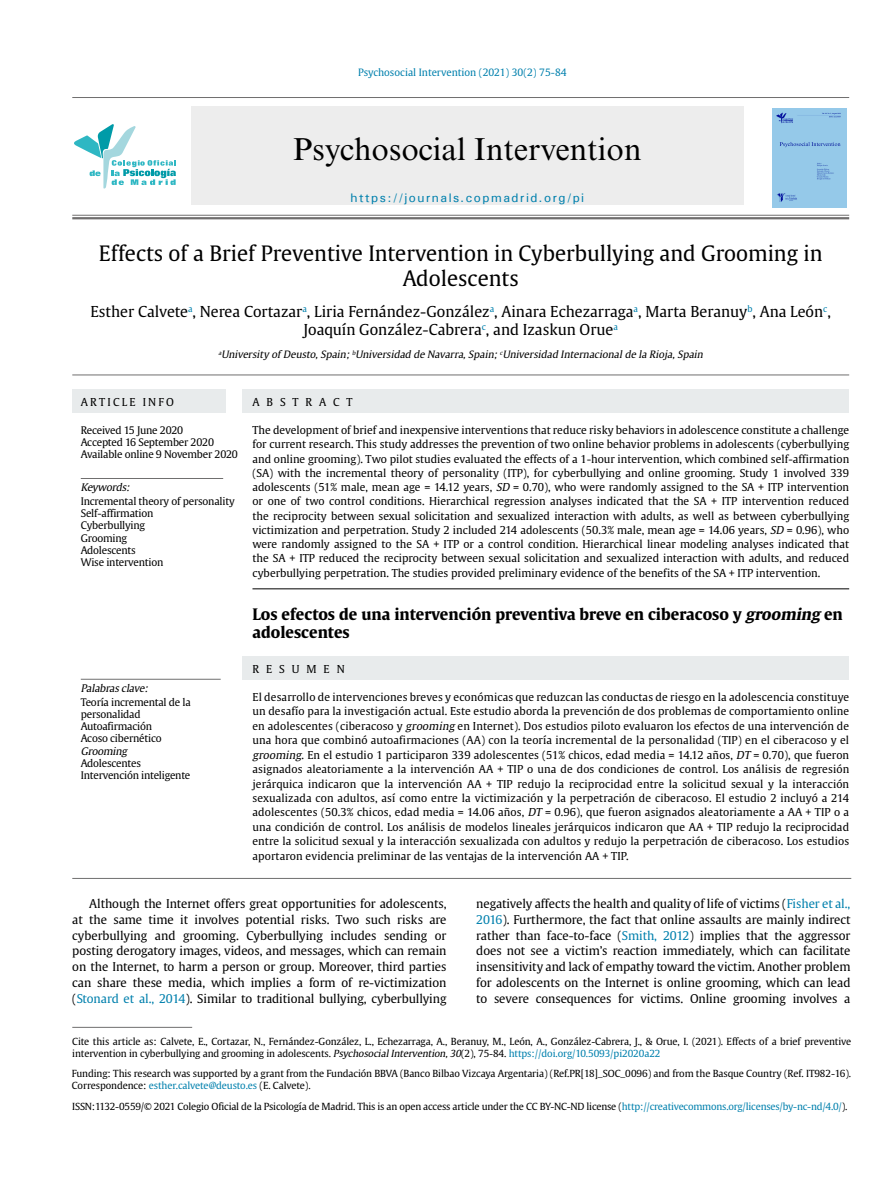
<style>
.page{position:relative;width:893px;height:1191px;background:#fff}
.page>*{position:absolute;margin:0;border:0;box-sizing:border-box;transform-origin:0 0}
.t1{font:31.8px "Times New Roman MT Std";color:#000}
.t2{font:21.15px/25.3px "Gulliver";color:#000;text-align:center}
.t3{font:700 15.75px/18px "Gulliver";color:#000}
.t4{font:15px/18px "Gulliver";color:#000;text-align:center}
.t5{font:12.45px "Univers";letter-spacing:.12em;color:#0080ad}
.t6{font:12px/15.8px "Gulliver";letter-spacing:-.005em;color:#000;text-align:justify}
.t7{font:10.8px/14.4px "Gulliver";letter-spacing:.01em;color:#000;text-align:justify}
.t8{font:10.8px "Gulliver";letter-spacing:.64em;color:#000}
.t9{font:10.8px "Gulliver";letter-spacing:.205em;color:#000}
.t10{font:10.35px/12.3px "Gulliver";letter-spacing:-.02em;color:#000}
.t11{font:italic 10.35px "Gulliver";color:#000}
.t12{font:italic 10.05px "Gulliver";color:#000}
.t13{font:10.05px "Gulliver";color:#0080ad}
.t14{font:9.75px/12.5px "Gulliver";letter-spacing:-.01em;color:#000}
.s1{font-style:italic}
.s2{color:#0080ad}
</style>
<div class="page">
<hr style="left:72px;top:97px;width:777px;height:1px;background:#706f6f">
<hr style="left:72px;top:215px;width:777px;height:1px;background:#706f6f">
<hr style="left:72px;top:217px;width:777px;height:2px;background:#706f6f">
<div style="left:191px;top:107px;width:552px;height:98px;background:#ededed"></div>
<hr style="left:72px;top:878px;width:779px;height:1px;background:#706f6f">
<hr style="left:72px;top:1027px;width:120px;height:1px;background:#706f6f">
<hr style="left:72px;top:375px;width:777px;height:1px;background:#706f6f">
<svg style="left:74px;top:124px;width:102px;height:64px"></svg>
<div style="left:72px;top:390px;width:153px;height:23px;background:#e8ebec"></div>
<div style="left:242px;top:390px;width:607px;height:23px;background:#e8ebec"></div>
<div style="left:242px;top:656px;width:607px;height:24px;background:#e8ebec"></div>
<hr style="left:81px;top:478px;width:142px;height:1px;background:#706f6f">
<hr style="left:252px;top:588px;width:597px;height:1px;background:#000">
<hr style="left:81px;top:679px;width:140px;height:1px;background:#706f6f">
<img style="left:773px;top:109px;width:73px;height:98px">
<p class="t13" style="left:358px;top:66px;width:210px">Psychosocial Intervention (2021) 30(2) 75-84</p>
<h1 class="t1" style="left:293px;top:130px;width:350px">Psychosocial Intervention</h1>
<p class="t5" style="left:350px;top:190px;width:235px">https://journals.copmadrid.org/pi</p>
<h2 class="t2" style="left:99px;top:240px;width:725px">Effects of a Brief Preventive Intervention in Cyberbullying and Grooming in<br>Adolescents</h2>
<h3 class="t4" style="left:91px;top:302px;width:742px">Esther Calvete<sup>a</sup>, Nerea Cortazar<sup>a</sup>, Liria Fernández-González<sup>a</sup>, Ainara Echezarraga<sup>a</sup>, Marta Beranuy<sup>b</sup>, Ana León<sup>c</sup>,<br>Joaquín González-Cabrera<sup>c</sup>, and Izaskun Orue<sup>a</sup></h3>
<p class="t12" style="left:218px;top:348px;width:488px"><sup>a</sup>University of Deusto,Spain;<sup>b</sup>Universidad de Navarra,Spain;<sup>c</sup>Universidad Internacionalde la Rioja,Spain</p>
<p class="t9" style="left:81px;top:395px;width:95px">ARTICLE INFO</p>
<p class="t10" style="left:81px;top:423px;width:159px">Received 15 June 2020<br>Accepted 16 September 2020<br>Available online 9 November 2020</p>
<p class="t11" style="left:81px;top:481px;width:53px">Keywords:</p>
<p class="t10" style="left:81px;top:495px;width:155px">Incremental theory of personality<br>Self-affirmation<br>Cyberbullying<br>Grooming<br>Adolescents<br>Wise intervention</p>
<p class="t11" style="left:81px;top:682px;width:71px">Palabrasclave:</p>
<p class="t10" style="left:81px;top:695px;width:112px">Teoría incremental de la personalidad<br>Autoafirmación<br>Acoso cibernético</p>
<p class="t11" style="left:81px;top:744px;width:50px">Grooming</p>
<p class="t10" style="left:81px;top:757px;width:111px">Adolescentes<br>Intervención inteligente</p>
<p class="t8" style="left:252px;top:395px;width:102px">ABSTRACT</p>
<p class="t7" style="left:252px;top:423px;width:598px">The development of brief and inexpensive interventions that reduce risky behaviors in adolescence constitute a challenge for current research. This study addresses the prevention of two online behavior problems in adolescents (cyberbullying and online grooming). Two pilot studies evaluated the effects of a 1-hour intervention, which combined self-affirmation (SA) with the incremental theory of personality (ITP), for cyberbullying and online grooming. Study 1 involved 339 adolescents (51% male, mean age = 14.12 years, <span class="s1">SD</span> = 0.70), who were randomly assigned to the SA + ITP intervention or one of two control conditions. Hierarchical regression analyses indicated that the SA + ITP intervention reduced the reciprocity between sexual solicitation and sexualized interaction with adults, as well as between cyberbullying victimization and perpetration. Study 2 included 214 adolescents (50.3% male, mean age = 14.06 years, <span class="s1">SD</span> = 0.96), who were randomly assigned to the SA + ITP or a control condition. Hierarchical linear modeling analyses indicated that the SA + ITP reduced the reciprocity between sexual solicitation and sexualized interaction with adults, and reduced cyberbullying perpetration. The studies provided preliminary evidence of the benefits of the SA + ITP intervention.</p>
<h3 class="t3" style="left:252px;top:605px;width:592px">Los efectos de una intervención preventiva breve en ciberacoso y <span class="s1">grooming</span> en adolescentes</h3>
<p class="t8" style="left:252px;top:662px;width:94px">RESUMEN</p>
<p class="t7" style="left:252px;top:690px;width:598px">El desarrollo de intervenciones breves y económicas que reduzcan las conductas de riesgo en la adolescencia constituye un desafío para la investigación actual. Este estudio aborda la prevención de dos problemas de comportamiento online en adolescentes (ciberacoso y <span class="s1">grooming</span> en Internet). Dos estudios piloto evaluaron los efectos de una intervención de una hora que combinó autoafirmaciones (AA) con la teoría incremental de la personalidad (TIP) en el ciberacoso y el <span class="s1">grooming</span>. En el estudio 1 participaron 339 adolescentes (51% chicos, edad media = 14.12 años, <span class="s1">DT</span> = 0.70), que fueron asignados aleatoriamente a la intervención AA + TIP o una de dos condiciones de control. Los análisis de regresión jerárquica indicaron que la intervención AA + TIP redujo la reciprocidad entre la solicitud sexual y la interacción sexualizada con adultos, así como entre la victimización y la perpetración de ciberacoso. El estudio 2 incluyó a 214 adolescentes (50.3% chicos, edad media = 14.06 años, <span class="s1">DT</span> = 0.96), que fueron asignados aleatoriamente a AA + TIP o a una condición de control. Los análisis de modelos lineales jerárquicos indicaron que AA + TIP redujo la reciprocidad entre la solicitud sexual y la interacción sexualizada con adultos y redujo la perpetración de ciberacoso. Los estudios aportaron evidencia preliminar de las ventajas de la intervención AA + TIP.</p>
<p class="t6" style="left:72px;top:896px;width:376px;text-indent:17px">Although the Internet offers great opportunities for adolescents, at the same time it involves potential risks. Two such risks are cyberbullying and grooming. Cyberbullying includes sending or posting derogatory images, videos, and messages, which can remain on the Internet, to harm a person or group. Moreover, third parties can share these media, which implies a form of re-victimization (<span class="s2">Stonard et al., 2014</span>). Similar to traditional bullying, cyberbullying</p>
<p class="t6" style="left:476px;top:896px;width:376px">negatively affects the health and quality of life of victims (<span class="s2">Fisher et al., 2016</span>). Furthermore, the fact that online assaults are mainly indirect rather than face-to-face (<span class="s2">Smith, 2012</span>) implies that the aggressor does not see a victim’s reaction immediately, which can facilitate insensitivity and lack of empathy toward the victim. Another problem for adolescents on the Internet is online grooming, which can lead to severe consequences for victims. Online grooming involves a</p>
<p class="t14" style="left:72px;top:1034px;width:780px">Cite this article as: Calvete, E., Cortazar, N., Fernández-González, L., Echezarraga, A., Beranuy, M., León, A., González-Cabrera, J., &amp; Orue, I. (2021). Effects of a brief preventive intervention in cyberbullying and grooming in adolescents. <span class="s1">PsychosocialIntervention,30</span>(2), 75-84. <span class="s2">https://doi.org/10.5093/pi2020a22</span></p>
<p class="t14" style="left:72px;top:1066px;width:781px">Funding: This research was supported by a grant from the Fundación BBVA (Banco Bilbao Vizcaya Argentaria) (Ref.PR[18]_SOC_0096) and from the Basque Country (Ref. IT982-16).<br>Correspondence: <span class="s2">esther.calvete@deusto.es</span> (E. Calvete).</p>
<p class="t14" style="left:72px;top:1100px;width:777px">ISSN:1132-0559/© 2021 Colegio Oficial de la Psicología de Madrid. This is an open access article under the CC BY-NC-ND license (<span class="s2">http://creativecommons.org/licenses/by-nc-nd/4.0/</span>).</p>
</div>
